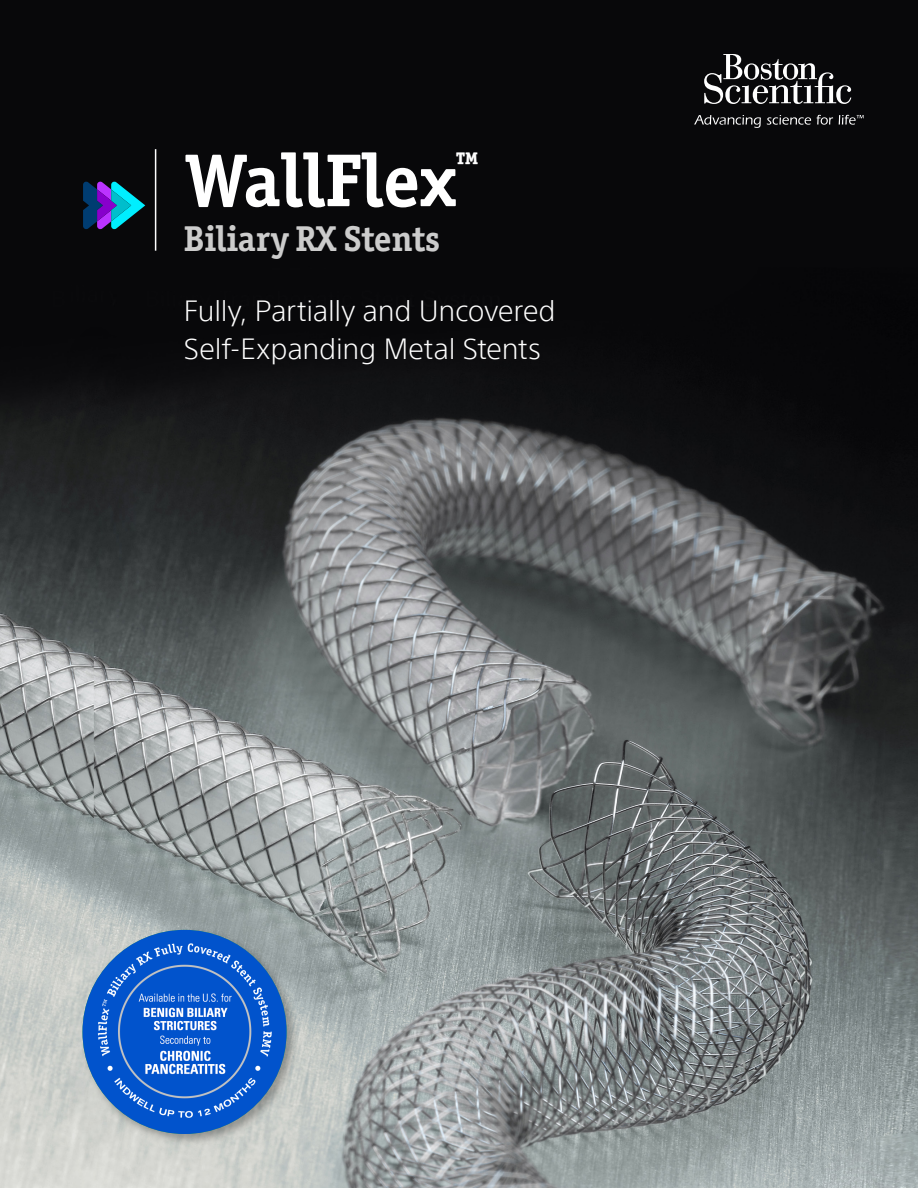
<style>
.page{position:relative;width:918px;height:1188px;background:#fff}
.page>*{position:absolute;margin:0;border:0;box-sizing:border-box;transform-origin:0 0}
.t1{font:700 75px "Officina Ser ITC Std";color:#fff}
.t2{font:700 36px "Officina Ser ITC Std";color:#ccc}
.t3{font:700 30px "Officina Ser ITC Std";color:#fff}
.t4{font:300 28.5px/37.5px "SST";letter-spacing:-.01em;color:#fff}
</style>
<div class="page">
<img style="left:0;top:0;width:918px;height:1188px">
<svg style="left:704px;top:54px;width:147px;height:50px"></svg>
<svg style="left:694px;top:115px;width:67px;height:13px"></svg>
<svg style="left:767px;top:115px;width:44px;height:10px"></svg>
<svg style="left:817px;top:115px;width:16px;height:10px"></svg>
<svg style="left:839px;top:115px;width:25px;height:10px"></svg>
<svg style="left:83px;top:182px;width:62px;height:47px;background:#22558d"></svg>
<hr style="left:155px;top:149px;width:1px;height:102px;background:#fff">
<div style="left:79px;top:926px;width:220px;height:221px;background:#000;opacity:.3"></div>
<img style="left:82px;top:930px;width:205px;height:204px">
<p class="t1" style="left:187px;top:135px;width:271px">WallFlex</p>
<p class="t3" style="left:456px;top:145px;width:24px">™</p>
<p class="t2" style="left:184px;top:217px;width:258px">Biliary RX Stents</p>
<p class="t4" style="left:184px;top:292px;width:373px">Fully, Partially and Uncovered<br>Self-Expanding Metal Stents</p>
</div>
